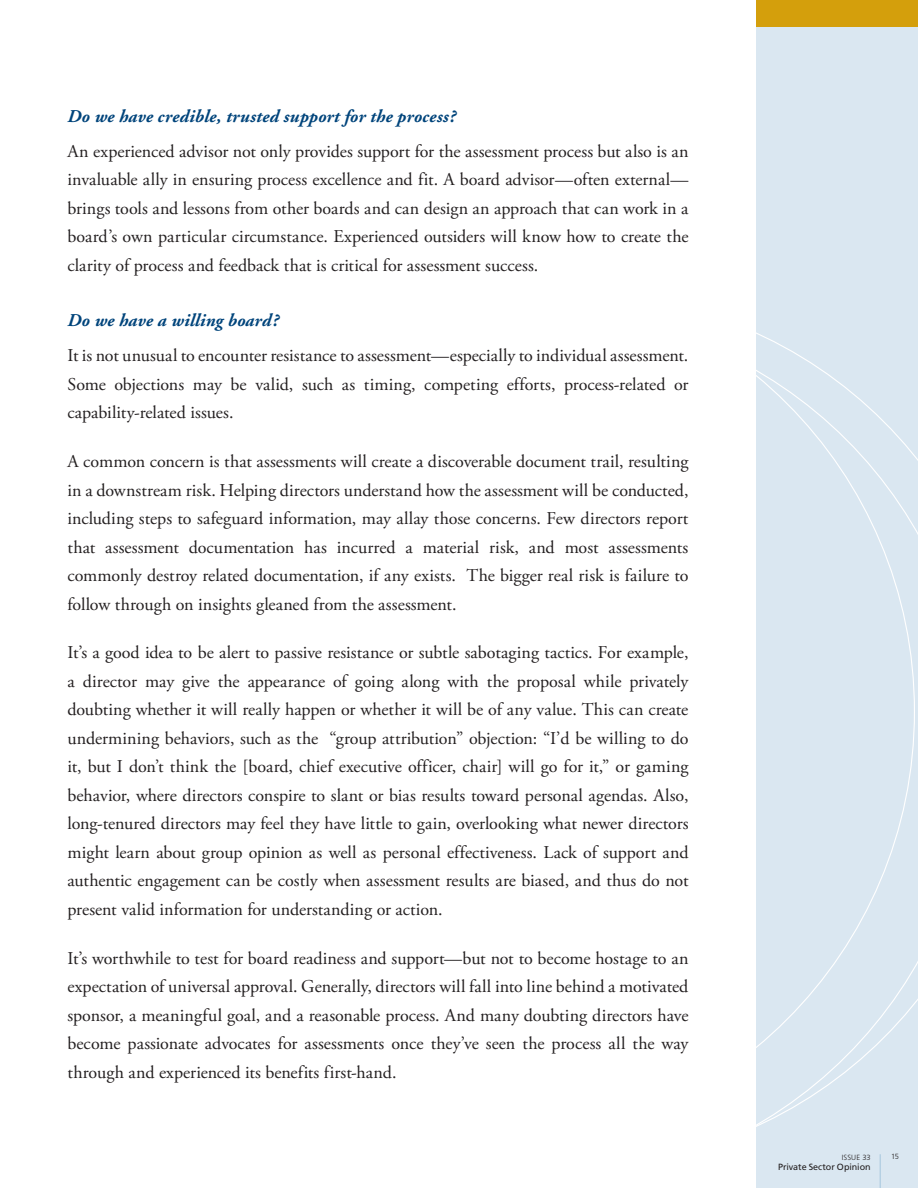
<style>
.page{position:relative;width:918px;height:1188px;background:#fff}
.page>*{position:absolute;margin:0;border:0;box-sizing:border-box;transform-origin:0 0}
.Body{font:18px/28.5px "Adobe Garamond Pro";color:#231f20;text-align:justify}
.Small_Headline{font:italic 700 18px "Adobe Garamond";letter-spacing:.01em;color:#00447b}
.t1{font:9px "Frutiger";letter-spacing:-.005em;color:#231f20}
.t2{font:300 7.5px "Frutiger";letter-spacing:.015em;color:#231f20}
</style>
<div class="page">
<div style="left:756px;top:0;width:162px;height:1188px;background:#dae7f1"></div>
<div style="left:756px;top:0;width:162px;height:27px;background:#d49f0c"></div>
<hr style="left:880px;top:1154px;width:1px;height:34px;background:#a8c8de">
<p class="Small_Headline" style="left:68px;top:106px;width:390px">Do we have credible, trusted support for the process?</p>
<p class="Body" style="left:68px;top:137px;width:623px">An experienced advisor not only provides support for the assessment process but also is an invaluable ally in ensuring process excellence and fit. A board advisor—often external— brings tools and lessons from other boards and can design an approach that can work in a board’s own particular circumstance. Experienced outsiders will know how to create the clarity of process and feedback that is critical for assessment success.</p>
<p class="Small_Headline" style="left:68px;top:311px;width:213px">Do we have a willing board?</p>
<p class="Body" style="left:68px;top:342px;width:623px">It is not unusual to encounter resistance to assessment—especially to individual assessment.<br>Some objections may be valid, such as timing, competing efforts, process-related or capability-related issues.</p>
<p class="Body" style="left:68px;top:448px;width:623px">A common concern is that assessments will create a discoverable document trail, resulting in a downstream risk. Helping directors understand how the assessment will be conducted, including steps to safeguard information, may allay those concerns. Few directors report that assessment documentation has incurred a material risk, and most assessments commonly destroy related documentation, if any exists. The bigger real risk is failure to follow through on insights gleaned from the assessment.</p>
<p class="Body" style="left:68px;top:639px;width:623px">It’s a good idea to be alert to passive resistance or subtle sabotaging tactics. For example, a director may give the appearance of going along with the proposal while privately doubting whether it will really happen or whether it will be of any value. This can create undermining behaviors, such as the “group attribution” objection: “I’d be willing to do it, but I don’t think the [board, chief executive officer, chair] will go for it,” or gaming behavior, where directors conspire to slant or bias results toward personal agendas. Also, long-tenured directors may feel they have little to gain, overlooking what newer directors might learn about group opinion as well as personal effectiveness. Lack of support and authentic engagement can be costly when assessment results are biased, and thus do not present valid information for understanding or action.</p>
<p class="Body" style="left:68px;top:944px;width:623px">It’s worthwhile to test for board readiness and support—but not to become hostage to an expectation of universal approval. Generally, directors will fall into line behind a motivated sponsor, a meaningful goal, and a reasonable process. And many doubting directors have become passionate advocates for assessments once they’ve seen the process all the way through and experienced its benefits first-hand.</p>
<p class="t2" style="left:842px;top:1153px;width:30px">ISSUE 33</p>
<p class="t1" style="left:778px;top:1162px;width:94px">Private Sector Opinion</p>
<p class="t2" style="left:891px;top:1153px;width:10px">15</p>
</div>
